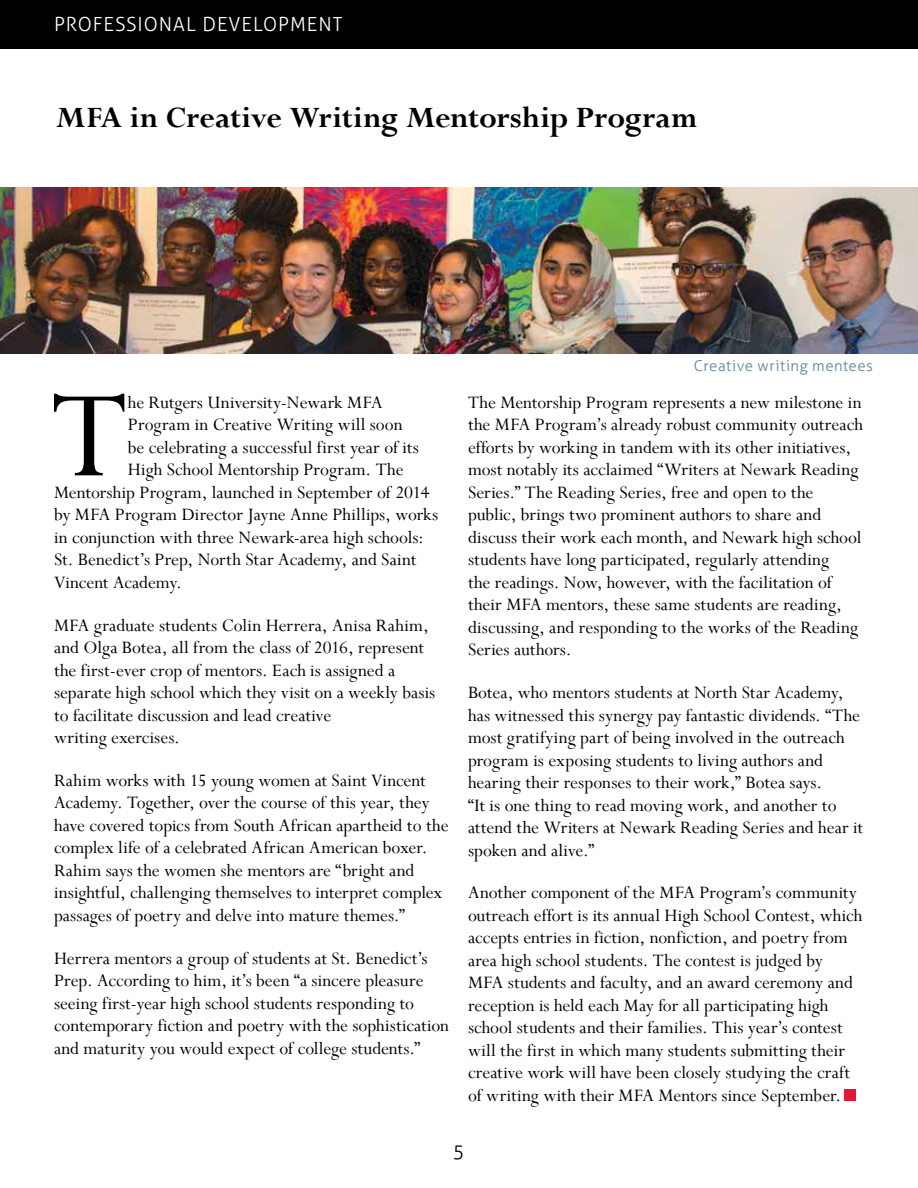
<style>
.page{position:relative;width:918px;height:1188px;background:#fff}
.page>*{position:absolute;margin:0;border:0;box-sizing:border-box;transform-origin:0 0}
.t1{font:137.4px "Perpetua";color:#000}
.t2{font:700 33px "Perpetua";letter-spacing:-.005em;color:#000}
.t3{font:19.5px/22.5px "Perpetua";color:#000}
.t4{font:300 19.5px "Aller";letter-spacing:.05em;color:#fff}
.t5{font:300 19.5px "Aller";color:#000}
.t6{font:300 15px "Aller";letter-spacing:.035em;color:#5981a2}
</style>
<div class="page">
<img style="left:0;top:188px;width:918px;height:165px">
<div style="left:0;top:0;width:918px;height:48px;background:#000"></div>
<div style="left:844px;top:1090px;width:12px;height:11px;background:#e31837"></div>
<p class="t4" style="left:54px;top:12px;width:290px">PROFESSIONAL DEVELOPMENT</p>
<h2 class="t2" style="left:56px;top:96px;width:643px">MFA in Creative Writing Mentorship Program</h2>
<h1 class="t1" style="left:51px;top:349px;width:79px">T</h1>
<p class="t3" style="left:128px;top:391px;width:256px">he Rutgers University-Newark MFA</p>
<p class="t3" style="left:128px;top:413px;width:276px">Program in Creative Writing will soon</p>
<p class="t3" style="left:128px;top:436px;width:293px">be celebrating a successful first year of its</p>
<p class="t3" style="left:128px;top:458px;width:277px">High School Mentorship Program. The</p>
<p class="t3" style="left:54px;top:481px;width:377px">Mentorship Program, launched in September of 2014</p>
<p class="t3" style="left:54px;top:503px;width:386px">by MFA Program Director Jayne Anne Phillips, works</p>
<p class="t3" style="left:54px;top:526px;width:371px">in conjunction with three Newark-area high schools:</p>
<p class="t3" style="left:54px;top:548px;width:364px">St. Benedict’s Prep, North Star Academy, and Saint</p>
<p class="t3" style="left:54px;top:571px;width:129px">Vincent Academy.</p>
<p class="t3" style="left:54px;top:613px;width:383px">MFA graduate students Colin Herrera, Anisa Rahim, and Olga Botea, all from the class of 2016, represent the first-ever crop of mentors. Each is assigned a separate high school which they visit on a weekly basis to facilitate discussion and lead creative<br>writing exercises.</p>
<p class="t3" style="left:54px;top:769px;width:396px">Rahim works with 15 young women at Saint Vincent Academy. Together, over the course of this year, they have covered topics from South African apartheid to the complex life of a celebrated African American boxer.<br>Rahim says the women she mentors are “bright and insightful, challenging themselves to interpret complex passages of poetry and delve into mature themes.”</p>
<p class="t3" style="left:54px;top:946px;width:397px">Herrera mentors a group of students at St. Benedict’s Prep. According to him, it’s been “a sincere pleasure seeing first-year high school students responding to contemporary fiction and poetry with the sophistication and maturity you would expect of college students.”</p>
<p class="t6" style="left:694px;top:357px;width:181px">Creative writing mentees</p>
<p class="t3" style="left:468px;top:391px;width:396px">The Mentorship Program represents a new milestone in the MFA Program’s already robust community outreach efforts by working in tandem with its other initiatives, most notably its acclaimed “Writers at Newark Reading Series.” The Reading Series, free and open to the public, brings two prominent authors to share and discuss their work each month, and Newark high school students have long participated, regularly attending<br>the readings. Now, however, with the facilitation of their MFA mentors, these same students are reading, discussing, and responding to the works of the Reading Series authors.</p>
<p class="t3" style="left:468px;top:681px;width:397px">Botea, who mentors students at North Star Academy, has witnessed this synergy pay fantastic dividends. “The most gratifying part of being involved in the outreach program is exposing students to living authors and hearing their responses to their work,” Botea says.<br>“It is one thing to read moving work, and another to attend the Writers at Newark Reading Series and hear it spoken and alive.”</p>
<p class="t3" style="left:468px;top:881px;width:396px">Another component of the MFA Program’s community outreach effort is its annual High School Contest, which accepts entries in fiction, nonfiction, and poetry from area high school students. The contest is judged by MFA students and faculty, and an award ceremony and reception is held each May for all participating high school students and their families. This year’s contest will the first in which many students submitting their creative work will have been closely studying the craft of writing with their MFA Mentors since September.</p>
<p class="t5" style="left:453px;top:1139px;width:13px">5</p>
</div>
